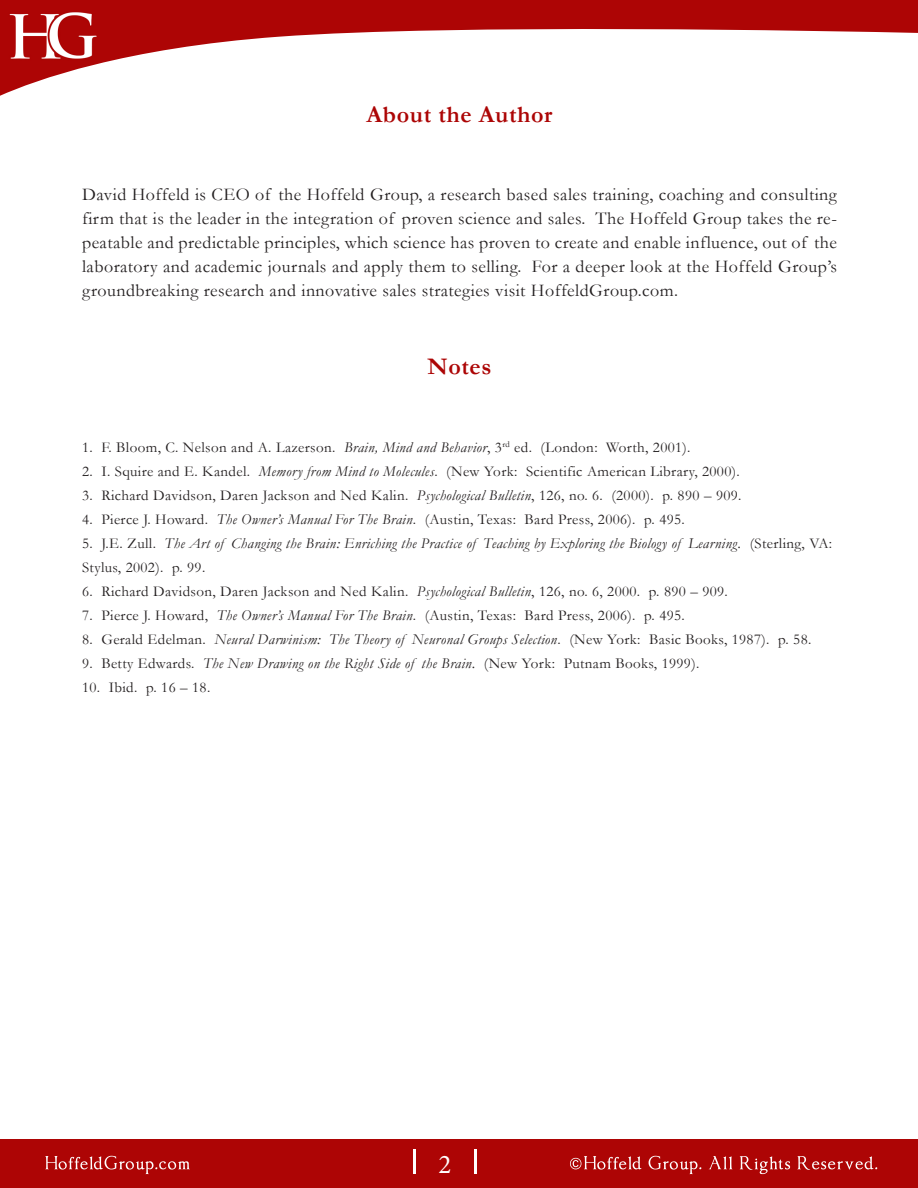
<style>
.page{position:relative;width:918px;height:1188px;background:#fff}
.page>*{position:absolute;margin:0;border:0;box-sizing:border-box;transform-origin:0 0}
.t1{font:27px "Minion Pro";color:#fff}
.t2{font:700 24px "Garamond";letter-spacing:.025em;color:#ac0505}
.t3{font:18px/24px "Garamond";letter-spacing:.025em;color:#231f20;text-align:justify}
.Endnote_text{font:15px "Garamond";letter-spacing:.025em;color:#231f20}
.Endnote_text-2{font:italic 15px/24px "Garamond";letter-spacing:.025em;color:#231f20}
.s1{font-style:italic}
.s2{font-style:normal}
</style>
<div class="page">
<div style="left:0;top:1140px;width:918px;height:48px;background:#ad0505"></div>
<img style="left:584px;top:1156px;width:137px;height:13px">
<img style="left:475px;top:1149px;width:2px;height:24px">
<img style="left:414px;top:1149px;width:2px;height:24px">
<img style="left:45px;top:1156px;width:72px;height:13px">
<img style="left:0;top:0;width:918px;height:96px">
<p class="t2" style="left:367px;top:98px;width:187px">About the Author</p>
<p class="t3" style="left:82px;top:181px;width:756px">David Hoffeld is CEO of the Hoffeld Group, a research based sales training, coaching and consulting firm that is the leader in the integration of proven science and sales. The Hoffeld Group takes the re&shy;peatable and predictable principles, which science has proven to create and enable influence, out of the laboratory and academic journals and apply them to selling. For a deeper look at the Hoffeld Group’s groundbreaking research and innovative sales strategies visit HoffeldGroup.com.</p>
<p class="t2" style="left:428px;top:350px;width:65px">Notes</p>
<p class="Endnote_text" style="left:82px;top:437px;width:610px">1. F. Bloom, C. Nelson and A. Lazerson. <span class="s1">Brain, Mind and Behavior</span>, 3<sup>rd</sup> ed. (London: Worth, 2001).</p>
<p class="Endnote_text" style="left:82px;top:461px;width:659px">2. I. Squire and E. Kandel. <span class="s1">Memory from Mind to Molecules</span>. (New York: Scientific American Library, 2000).</p>
<p class="Endnote_text" style="left:82px;top:485px;width:661px">3. Richard Davidson, Daren Jackson and Ned Kalin. <span class="s1">Psychological Bulletin</span>, 126, no. 6. (2000). p. 890 – 909.</p>
<p class="Endnote_text" style="left:82px;top:509px;width:604px">4. Pierce J. Howard. <span class="s1">The Owner’s Manual For The Brain</span>. (Austin, Texas: Bard Press, 2006). p. 495.</p>
<p class="Endnote_text-2" style="left:82px;top:530px;width:752px"><span class="s2">5. J.E. Zull.</span> The Art of Changing the Brain: Enriching the Practice of Teaching by Exploring the Biology of Learning. <span class="s2">(Sterling, VA:<br>Stylus, 2002). p. 99.</span></p>
<p class="Endnote_text" style="left:82px;top:581px;width:647px">6. Richard Davidson, Daren Jackson and Ned Kalin. <span class="s1">Psychological Bulletin</span>, 126, no. 6, 2000. p. 890 – 909.</p>
<p class="Endnote_text" style="left:82px;top:605px;width:604px">7. Pierce J. Howard, <span class="s1">The Owner’s Manual For The Brain</span>. (Austin, Texas: Bard Press, 2006). p. 495.</p>
<p class="Endnote_text-2" style="left:82px;top:626px;width:731px"><span class="s2">8. Gerald Edelman.</span> Neural Darwinism: The Theory of Neuronal Groups Selection<span class="s2">. (New York: Basic Books, 1987). p. 58.</span></p>
<p class="Endnote_text" style="left:82px;top:653px;width:619px">9. Betty Edwards. <span class="s1">The New Drawing on the Right Side of the Brain.</span> (New York: Putnam Books, 1999).</p>
<p class="Endnote_text" style="left:82px;top:677px;width:130px">10. Ibid. p. 16 – 18.</p>
<p class="t1" style="left:438px;top:1146px;width:14px">2</p>
</div>
